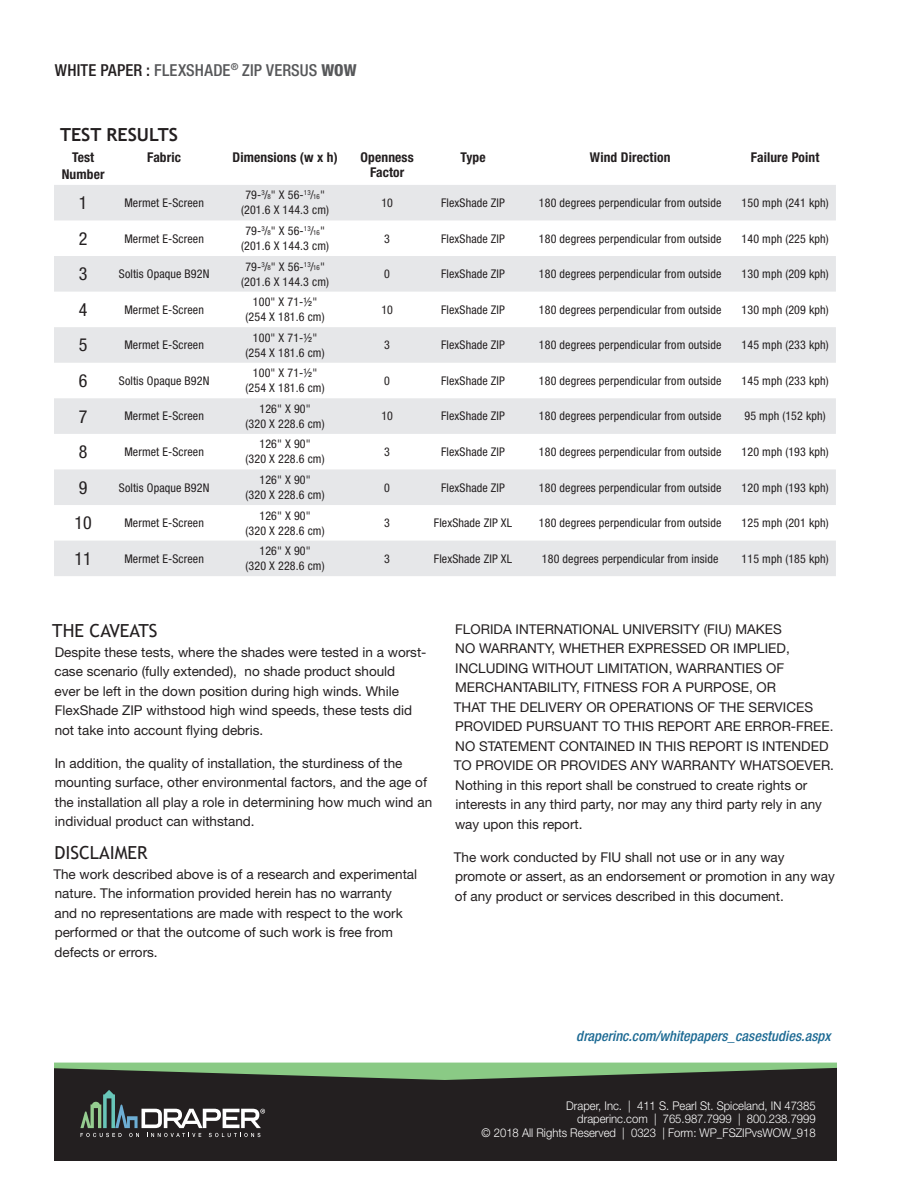
<style>
.page{position:relative;width:918px;height:1188px;background:#fff}
.page>*{position:absolute;margin:0;border:0;box-sizing:border-box;transform-origin:0 0}
.t1{font:18px "Trebuchet MS";color:#231f20}
.t2{font:condensed 18px "Helvetica Neue LT Std";color:#231f20}
.t3{font:700 18px "Trebuchet MS";color:#231f20}
.t4{font:500 condensed 16.5px "Helvetica Neue LT Std";letter-spacing:.01em;color:#57585a}
.t5{font:italic 500 condensed 14.25px "Helvetica Neue LT Std";letter-spacing:.005em;color:#1b6993}
.t6{font:13.5px/19.5px "Helvetica Neue LT Std";color:#231f20}
.t7{font:700 condensed 13.5px/16.5px "Helvetica Neue LT Std";letter-spacing:.01em;color:#231f20;text-align:center}
.t8{font:condensed 12px/15px "Helvetica Neue LT Std";letter-spacing:.01em;color:#231f20;text-align:center}
.t9{font:300 12px/13.5px "Helvetica Neue LT Std";color:#fff;text-align:right;scale:.94 1}
.s1{color:#231f20}
.s2{font-weight:800}
.s3{font-size:7.05px}
</style>
<div class="page">
<div style="left:54px;top:1067px;width:783px;height:94px;background:#231f20"></div>
<svg style="left:54px;top:1063px;width:783px;height:17px"></svg>
<svg style="left:80px;top:1090px;width:185px;height:47px"></svg>
<svg style="left:54px;top:185px;width:782px;height:391px;fill:#e6e7e9"></svg>
<p class="t4" style="left:55px;top:60px;width:303px"><span class="s1">WHITE PAPER :</span> FLEXSHADE<sup>®</sup> ZIP VERSUS <span class="s2">WOW</span></p>
<h1 class="t3" style="left:60px;top:123px;width:120px">TEST RESULTS</h1>
<p class="t7" style="left:62px;top:149px;width:44px">Test<br>Number</p>
<p class="t7" style="left:147px;top:149px;width:35px">Fabric</p>
<p class="t7" style="left:233px;top:149px;width:107px">Dimensions (w x h)</p>
<p class="t7" style="left:361px;top:150px;width:55px;line-height:15px">Openness<br>Factor</p>
<p class="t7" style="left:460px;top:149px;width:27px">Type</p>
<p class="t7" style="left:590px;top:149px;width:82px">Wind Direction</p>
<p class="t7" style="left:751px;top:149px;width:70px">Failure Point</p>
<h1 class="t2" style="left:79px;top:192px;width:10px">1</h1>
<p class="t8" style="left:124px;top:195px;width:81px">Mermet E-Screen</p>
<p class="t8" style="left:241px;top:188px;width:89px">79-<sup>3</sup>/<span class="s3">8</span>" X 56-<sup>13</sup>/<span class="s3">16</span>" (201.6 X 144.3 cm)</p>
<p class="t8" style="left:381px;top:195px;width:13px">10</p>
<p class="t8" style="left:441px;top:195px;width:65px">FlexShade ZIP</p>
<p class="t8" style="left:539px;top:195px;width:184px">180 degrees perpendicular from outside</p>
<p class="t8" style="left:742px;top:195px;width:89px">150 mph (241 kph)</p>
<h1 class="t2" style="left:79px;top:228px;width:10px">2</h1>
<p class="t8" style="left:124px;top:231px;width:81px">Mermet E-Screen</p>
<p class="t8" style="left:241px;top:223px;width:89px">79-<sup>3</sup>/<span class="s3">8</span>" X 56-<sup>13</sup>/<span class="s3">16</span>" (201.6 X 144.3 cm)</p>
<p class="t8" style="left:384px;top:231px;width:7px">3</p>
<p class="t8" style="left:441px;top:231px;width:65px">FlexShade ZIP</p>
<p class="t8" style="left:539px;top:231px;width:184px">180 degrees perpendicular from outside</p>
<p class="t8" style="left:742px;top:231px;width:89px">140 mph (225 kph)</p>
<h1 class="t2" style="left:79px;top:263px;width:10px">3</h1>
<p class="t8" style="left:119px;top:266px;width:92px">Soltis Opaque B92N</p>
<p class="t8" style="left:241px;top:259px;width:89px">79-<sup>3</sup>/<span class="s3">8</span>" X 56-<sup>13</sup>/<span class="s3">16</span>" (201.6 X 144.3 cm)</p>
<p class="t8" style="left:384px;top:266px;width:7px">0</p>
<p class="t8" style="left:441px;top:266px;width:65px">FlexShade ZIP</p>
<p class="t8" style="left:539px;top:266px;width:184px">180 degrees perpendicular from outside</p>
<p class="t8" style="left:742px;top:266px;width:89px">130 mph (209 kph)</p>
<h1 class="t2" style="left:79px;top:299px;width:10px">4</h1>
<p class="t8" style="left:124px;top:302px;width:81px">Mermet E-Screen</p>
<p class="t8" style="left:246px;top:294px;width:80px">100" X 71-1/2" (254 X 181.6 cm)</p>
<p class="t8" style="left:381px;top:302px;width:13px">10</p>
<p class="t8" style="left:441px;top:302px;width:65px">FlexShade ZIP</p>
<p class="t8" style="left:539px;top:302px;width:184px">180 degrees perpendicular from outside</p>
<p class="t8" style="left:742px;top:302px;width:89px">130 mph (209 kph)</p>
<h1 class="t2" style="left:79px;top:335px;width:10px">5</h1>
<p class="t8" style="left:124px;top:337px;width:81px">Mermet E-Screen</p>
<p class="t8" style="left:246px;top:330px;width:80px">100" X 71-1/2" (254 X 181.6 cm)</p>
<p class="t8" style="left:384px;top:337px;width:7px">3</p>
<p class="t8" style="left:441px;top:337px;width:65px">FlexShade ZIP</p>
<p class="t8" style="left:539px;top:337px;width:184px">180 degrees perpendicular from outside</p>
<p class="t8" style="left:742px;top:337px;width:89px">145 mph (233 kph)</p>
<h1 class="t2" style="left:79px;top:370px;width:10px">6</h1>
<p class="t8" style="left:119px;top:373px;width:92px">Soltis Opaque B92N</p>
<p class="t8" style="left:246px;top:365px;width:80px">100" X 71-1/2" (254 X 181.6 cm)</p>
<p class="t8" style="left:384px;top:373px;width:7px">0</p>
<p class="t8" style="left:441px;top:373px;width:65px">FlexShade ZIP</p>
<p class="t8" style="left:539px;top:373px;width:184px">180 degrees perpendicular from outside</p>
<p class="t8" style="left:742px;top:373px;width:89px">145 mph (233 kph)</p>
<h1 class="t2" style="left:79px;top:406px;width:10px">7</h1>
<p class="t8" style="left:124px;top:409px;width:81px">Mermet E-Screen</p>
<p class="t8" style="left:246px;top:401px;width:80px">126" X 90"<br>(320 X 228.6 cm)</p>
<p class="t8" style="left:381px;top:409px;width:13px">10</p>
<p class="t8" style="left:441px;top:409px;width:65px">FlexShade ZIP</p>
<p class="t8" style="left:539px;top:409px;width:184px">180 degrees perpendicular from outside</p>
<p class="t8" style="left:745px;top:409px;width:83px">95 mph (152 kph)</p>
<h1 class="t2" style="left:79px;top:441px;width:10px">8</h1>
<p class="t8" style="left:124px;top:444px;width:81px">Mermet E-Screen</p>
<p class="t8" style="left:246px;top:437px;width:80px">126" X 90"<br>(320 X 228.6 cm)</p>
<p class="t8" style="left:384px;top:444px;width:7px">3</p>
<p class="t8" style="left:441px;top:444px;width:65px">FlexShade ZIP</p>
<p class="t8" style="left:539px;top:444px;width:184px">180 degrees perpendicular from outside</p>
<p class="t8" style="left:742px;top:444px;width:89px">120 mph (193 kph)</p>
<h1 class="t2" style="left:79px;top:477px;width:10px">9</h1>
<p class="t8" style="left:119px;top:480px;width:92px">Soltis Opaque B92N</p>
<p class="t8" style="left:246px;top:472px;width:80px">126" X 90"<br>(320 X 228.6 cm)</p>
<p class="t8" style="left:384px;top:480px;width:7px">0</p>
<p class="t8" style="left:441px;top:480px;width:65px">FlexShade ZIP</p>
<p class="t8" style="left:539px;top:480px;width:184px">180 degrees perpendicular from outside</p>
<p class="t8" style="left:742px;top:480px;width:89px">120 mph (193 kph)</p>
<h1 class="t2" style="left:75px;top:512px;width:19px">10</h1>
<p class="t8" style="left:124px;top:515px;width:81px">Mermet E-Screen</p>
<p class="t8" style="left:246px;top:508px;width:80px">126" X 90"<br>(320 X 228.6 cm)</p>
<p class="t8" style="left:384px;top:515px;width:7px">3</p>
<p class="t8" style="left:434px;top:515px;width:80px">FlexShade ZIP XL</p>
<p class="t8" style="left:539px;top:515px;width:184px">180 degrees perpendicular from outside</p>
<p class="t8" style="left:742px;top:515px;width:89px">125 mph (201 kph)</p>
<h1 class="t2" style="left:75px;top:548px;width:19px">11</h1>
<p class="t8" style="left:124px;top:551px;width:81px">Mermet E-Screen</p>
<p class="t8" style="left:246px;top:543px;width:80px">126" X 90"<br>(320 X 228.6 cm)</p>
<p class="t8" style="left:384px;top:551px;width:7px">3</p>
<p class="t8" style="left:434px;top:551px;width:80px">FlexShade ZIP XL</p>
<p class="t8" style="left:542px;top:551px;width:178px">180 degrees perpendicular from inside</p>
<p class="t8" style="left:742px;top:551px;width:89px">115 mph (185 kph)</p>
<h1 class="t1" style="left:52px;top:620px;width:107px">THE CAVEATS</h1>
<p class="t6" style="left:54px;top:642px;width:374px">Despite these tests, where the shades were tested in a worst&shy;case scenario (fully extended), no shade product should<br>ever be left in the down position during high winds. While FlexShade ZIP withstood high wind speeds, these tests did not take into account flying debris.</p>
<p class="t6" style="left:55px;top:753px;width:379px">In addition, the quality of installation, the sturdiness of the mounting surface, other environmental factors, and the age of the installation all play a role in determining how much wind an individual product can withstand.</p>
<h1 class="t1" style="left:54px;top:842px;width:95px">DISCLAIMER</h1>
<p class="t6" style="left:53px;top:864px;width:365px">The work described above is of a research and experimental nature. The information provided herein has no warranty<br>and no representations are made with respect to the work performed or that the outcome of such work is free from defects or errors.</p>
<p class="t6" style="left:454px;top:619px;width:382px">FLORIDA INTERNATIONAL UNIVERSITY (FIU) MAKES<br>NO WARRANTY, WHETHER EXPRESSED OR IMPLIED, INCLUDING WITHOUT LIMITATION, WARRANTIES OF MERCHANTABILITY, FITNESS FOR A PURPOSE, OR<br>THAT THE DELIVERY OR OPERATIONS OF THE SERVICES PROVIDED PURSUANT TO THIS REPORT ARE ERROR-FREE.<br>NO STATEMENT CONTAINED IN THIS REPORT IS INTENDED TO PROVIDE OR PROVIDES ANY WARRANTY WHATSOEVER.<br>Nothing in this report shall be construed to create rights or interests in any third party, nor may any third party rely in any way upon this report.</p>
<p class="t6" style="left:454px;top:847px;width:382px">The work conducted by FIU shall not use or in any way promote or assert, as an endorsement or promotion in any way of any product or services described in this document.</p>
<p class="t5" style="left:576px;top:1027px;width:256px">draperinc.com/whitepapers_casestudies.aspx</p>
<p class="t9" style="left:482px;top:1099px;width:357px">Draper, Inc. | 411 S. Pearl St. Spiceland, IN 47385<br>draperinc.com | 765.987.7999 | 800.238.7999<br>© 2018 All Rights Reserved | 0323 | Form: WP_FSZIPvsWOW_918</p>
</div>
